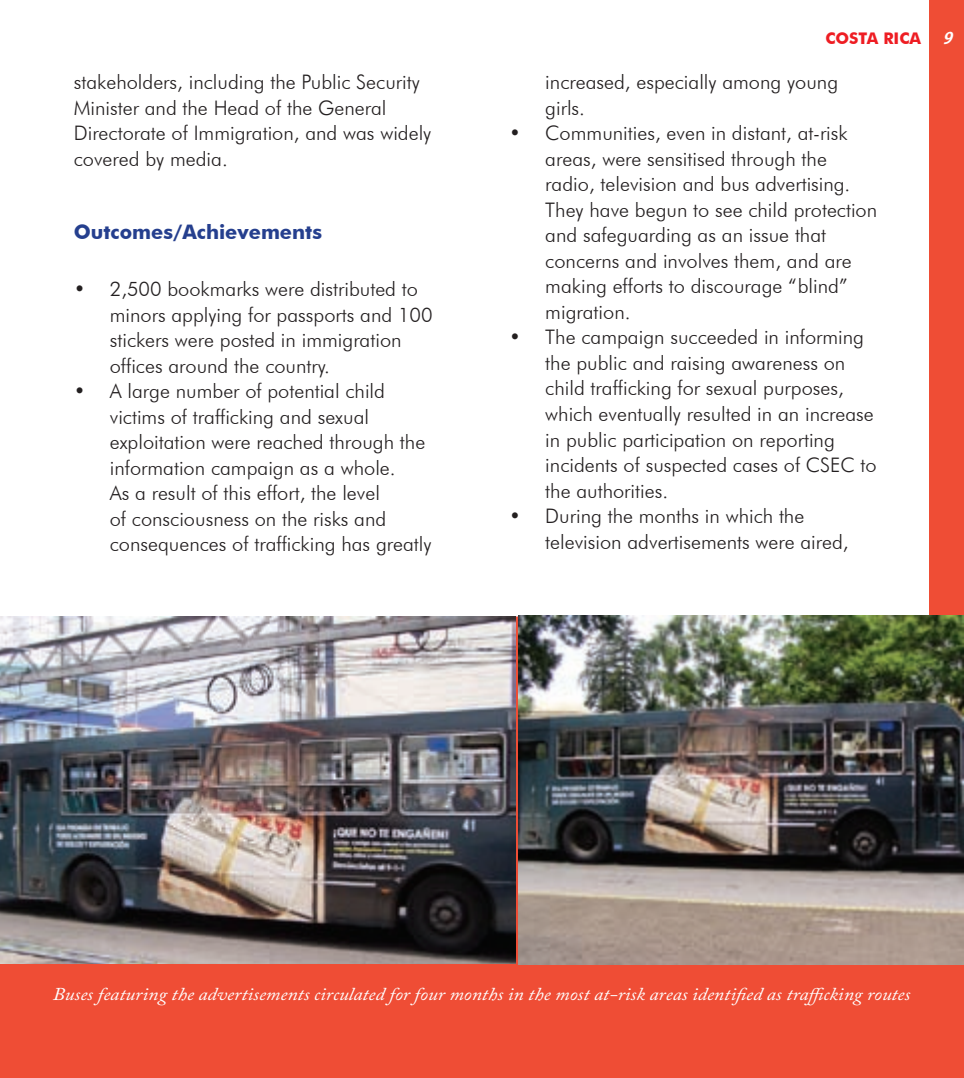
<style>
.page{position:relative;width:964px;height:1078px;background:#fff}
.page>*{position:absolute;margin:0;border:0;box-sizing:border-box;transform-origin:0 0}
.t1{font:300 20px/25.6px "Futura BT";color:#231f20}
.t2{font:700 20px "Futura BT";color:#253f8e}
.t3{font:italic 18px "Adobe Caslon Pro";color:#fff;scale:1.1 1}
.t4{font:700 16px "Futura BT";color:#ee1d23}
</style>
<div class="page">
<div style="left:930px;top:0;width:34px;height:1077px;background:#ef4d35"></div>
<div style="left:0;top:616px;width:964px;height:461px;background:#ef4d35"></div>
<img style="left:0;top:616px;width:515px;height:347px">
<img style="left:518px;top:615px;width:446px;height:349px">
<p class="t1" style="left:74px;top:69px;width:359px">stakeholders, including the Public Security Minister and the Head of the General Directorate of Immigration, and was widely covered by media.</p>
<p class="t2" style="left:74px;top:220px;width:250px">Outcomes/Achievements</p>
<p class="t1" style="left:110px;top:276px;width:324px;text-indent:-36px">• 2,500 bookmarks were distributed to minors applying for passports and 100 stickers were posted in immigration offices around the country.</p>
<p class="t1" style="left:110px;top:378px;width:323px;text-indent:-36px">• A large number of potential child victims of trafficking and sexual exploitation were reached through the information campaign as a whole.<br>As a result of this effort, the level<br>of consciousness on the risks and consequences of trafficking has greatly</p>
<p class="t4" style="left:825px;top:28px;width:97px">COSTA RICA</p>
<p class="t1" style="left:545px;top:69px;width:294px">increased, especially among young girls.</p>
<p class="t1" style="left:545px;top:120px;width:333px;text-indent:-36px">• Communities, even in distant, at-risk areas, were sensitised through the radio, television and bus advertising.<br>They have begun to see child protection and safeguarding as an issue that concerns and involves them, and are making efforts to discourage “blind” migration.</p>
<p class="t1" style="left:545px;top:324px;width:333px;text-indent:-36px">• The campaign succeeded in informing the public and raising awareness on child trafficking for sexual purposes, which eventually resulted in an increase in public participation on reporting incidents of suspected cases of CSEC to the authorities.</p>
<p class="t1" style="left:545px;top:503px;width:305px;text-indent:-36px">• During the months in which the television advertisements were aired,</p>
<p class="t3" style="left:53px;top:982px;width:781px">Buses featuring the advertisements circulated for four months in the most at-risk areas identified as trafficking routes</p>
</div>
